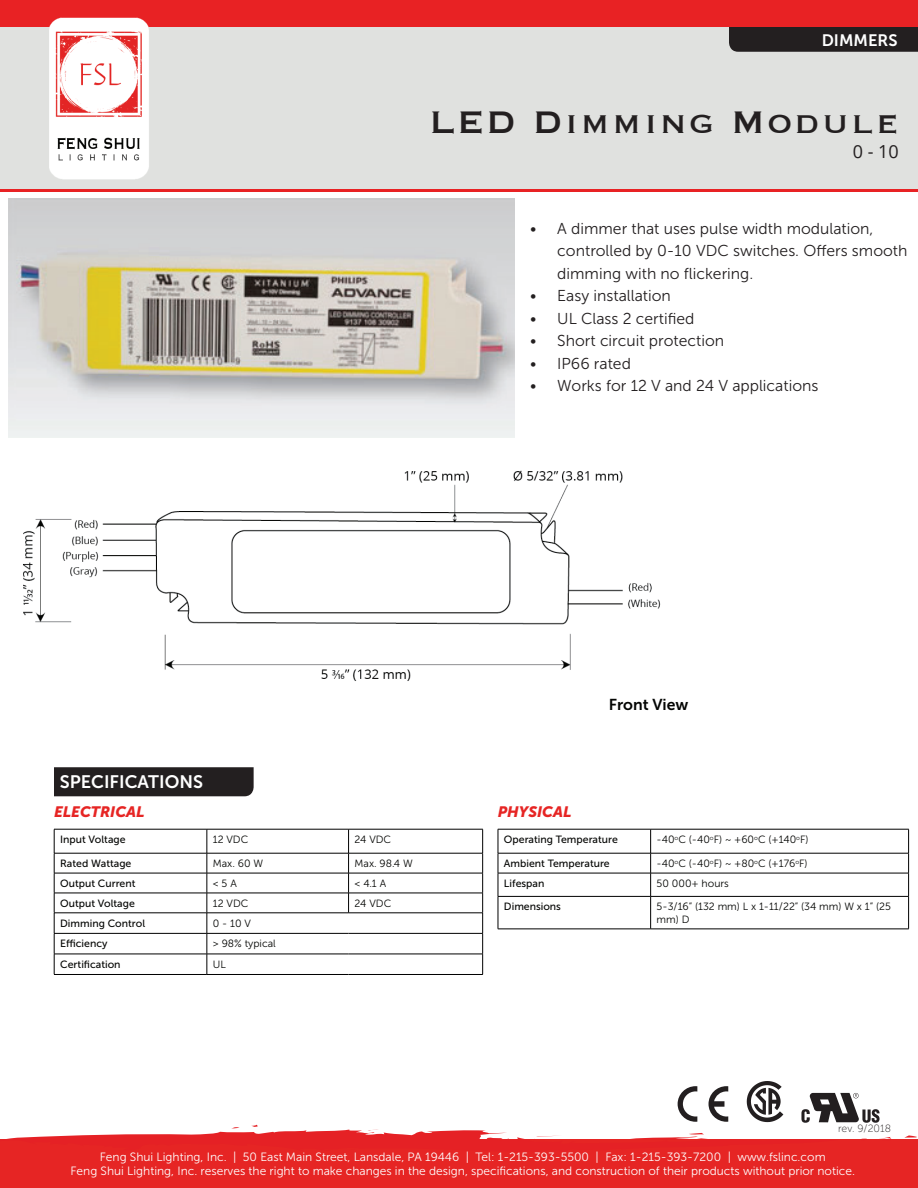
<style>
.page{position:relative;width:918px;height:1188px;background:#fff}
.page>*{position:absolute;margin:0;border:0;box-sizing:border-box;transform-origin:0 0}
.t1{font:40.5px "Copperplate";letter-spacing:.06em;color:#231f20}
.t2{font:18px "Museo Sans 700";color:#fff}
.t3{font:18px "Open Sans";color:#231f20}
.t4{font:16.5px "Museo Sans 700";color:#fff}
.t5{font:15.75px/22.5px "Museo Sans 300";color:#231f20}
.t6{font:15.75px "Museo Sans 700";color:#040503}
.t7{font:italic 15px "Museo Sans 900";color:#e62524}
.t8{font:12px/14.4px "Museo Sans 300";color:#fff;text-align:center}
.t9{font:10.5px/12.6px "Museo Sans 300";color:#040503}
.t10{font:10.5px "Museo Sans 500";color:#040503}
.t11{font:10.5px "Museo Sans 100";color:#231f20}
</style>
<div class="page">
<div style="left:0;top:0;width:918px;height:189px;background:#e0e1df"></div>
<div style="left:0;top:1140px;width:918px;height:48px;background:#e62524"></div>
<svg style="left:904px;top:1135px;width:13px;height:3px"></svg>
<div style="left:729px;top:27px;width:189px;height:25px;background:#231f20"></div>
<div style="left:0;top:0;width:918px;height:27px;background:#e82224"></div>
<hr style="left:0;top:189px;width:918px;height:3px;background:#e82224">
<img style="left:49px;top:17px;width:100px;height:163px">
<img style="left:9px;top:199px;width:506px;height:238px">
<img style="left:23px;top:470px;width:638px;height:211px">
<svg style="left:0;top:1081px;width:895px;height:59px"></svg>
<hr style="left:54px;top:829px;width:153px;height:1px;background:#000">
<hr style="left:207px;top:829px;width:142px;height:1px;background:#000">
<hr style="left:349px;top:829px;width:134px;height:1px;background:#000">
<hr style="left:54px;top:853px;width:153px;height:1px;background:#000">
<hr style="left:207px;top:853px;width:142px;height:1px;background:#000">
<hr style="left:349px;top:853px;width:134px;height:1px;background:#000">
<hr style="left:54px;top:873px;width:153px;height:1px;background:#000">
<hr style="left:207px;top:873px;width:142px;height:1px;background:#000">
<hr style="left:349px;top:873px;width:134px;height:1px;background:#000">
<hr style="left:54px;top:893px;width:153px;height:1px;background:#000">
<hr style="left:207px;top:893px;width:142px;height:1px;background:#000">
<hr style="left:349px;top:893px;width:134px;height:1px;background:#000">
<svg style="left:348px;top:829px;width:1px;height:84px"></svg>
<hr style="left:54px;top:913px;width:153px;height:1px;background:#000">
<hr style="left:207px;top:913px;width:142px;height:1px;background:#000">
<hr style="left:349px;top:913px;width:134px;height:1px;background:#000">
<hr style="left:54px;top:933px;width:153px;height:1px;background:#000">
<hr style="left:207px;top:933px;width:142px;height:1px;background:#000">
<hr style="left:349px;top:933px;width:134px;height:1px;background:#000">
<hr style="left:54px;top:954px;width:153px;height:1px;background:#000">
<svg style="left:54px;top:829px;width:1px;height:145px"></svg>
<hr style="left:207px;top:954px;width:142px;height:1px;background:#000">
<svg style="left:207px;top:829px;width:1px;height:145px"></svg>
<hr style="left:349px;top:954px;width:134px;height:1px;background:#000">
<svg style="left:482px;top:829px;width:1px;height:145px"></svg>
<hr style="left:54px;top:974px;width:153px;height:1px;background:#000">
<hr style="left:207px;top:974px;width:142px;height:1px;background:#000">
<hr style="left:349px;top:974px;width:134px;height:1px;background:#000">
<div style="left:54px;top:767px;width:200px;height:29px;background:#231f20"></div>
<hr style="left:498px;top:829px;width:153px;height:1px;background:#000">
<hr style="left:651px;top:829px;width:258px;height:1px;background:#000">
<hr style="left:498px;top:853px;width:153px;height:1px;background:#000">
<hr style="left:651px;top:853px;width:258px;height:1px;background:#000">
<hr style="left:498px;top:873px;width:153px;height:1px;background:#000">
<svg style="left:498px;top:829px;width:1px;height:67px"></svg>
<hr style="left:651px;top:873px;width:258px;height:1px;background:#000">
<svg style="left:650px;top:829px;width:1px;height:67px"></svg>
<svg style="left:908px;top:829px;width:1px;height:67px"></svg>
<hr style="left:498px;top:896px;width:153px;height:1px;background:#000">
<hr style="left:498px;top:897px;width:1px;height:32px;background:#000">
<hr style="left:651px;top:896px;width:258px;height:1px;background:#000">
<hr style="left:650px;top:897px;width:1px;height:32px;background:#000">
<hr style="left:908px;top:897px;width:1px;height:32px;background:#000">
<hr style="left:498px;top:929px;width:153px;height:1px;background:#000">
<hr style="left:651px;top:929px;width:258px;height:1px;background:#000">
<h3 class="t4" style="left:822px;top:31px;width:77px">DIMMERS</h3>
<h1 class="t1" style="left:430px;top:102px;width:470px">LED Dimming Module</h1>
<h2 class="t3" style="left:853px;top:139px;width:48px">0 - 10</h2>
<h3 class="t5" style="left:557px;top:217px;width:352px;text-indent:-27px">• A dimmer that uses pulse width modulation, controlled by 0-10 VDC switches. Offers smooth dimming with no flickering.</h3>
<h3 class="t5" style="left:530px;top:285px;width:142px">• Easy installation</h3>
<h3 class="t5" style="left:530px;top:307px;width:166px">• UL Class 2 certified</h3>
<h3 class="t5" style="left:530px;top:330px;width:195px">• Short circuit protection</h3>
<h3 class="t5" style="left:530px;top:352px;width:102px">• IP66 rated</h3>
<h3 class="t5" style="left:530px;top:375px;width:290px">• Works for 12 V and 24 V applications</h3>
<h2 class="t2" style="left:60px;top:772px;width:145px">SPECIFICATIONS</h2>
<p class="t7" style="left:54px;top:803px;width:92px">ELECTRICAL</p>
<p class="t10" style="left:60px;top:834px;width:67px">Input Voltage</p>
<p class="t9" style="left:213px;top:833px;width:37px">12 VDC</p>
<p class="t9" style="left:355px;top:833px;width:38px">24 VDC</p>
<p class="t10" style="left:60px;top:858px;width:73px">Rated Wattage</p>
<p class="t9" style="left:213px;top:857px;width:52px">Max. 60 W</p>
<p class="t9" style="left:355px;top:857px;width:60px">Max. 98.4 W</p>
<p class="t10" style="left:60px;top:878px;width:77px">Output Current</p>
<p class="t9" style="left:213px;top:877px;width:25px">&lt; 5 A</p>
<p class="t9" style="left:355px;top:877px;width:33px">&lt; 4.1 A</p>
<p class="t10" style="left:60px;top:897px;width:76px">Output Voltage</p>
<p class="t9" style="left:213px;top:897px;width:37px">12 VDC</p>
<p class="t9" style="left:355px;top:897px;width:38px">24 VDC</p>
<p class="t10" style="left:60px;top:917px;width:86px">Dimming Control</p>
<p class="t9" style="left:213px;top:917px;width:40px">0 - 10 V</p>
<p class="t10" style="left:60px;top:938px;width:49px">Efficiency</p>
<p class="t9" style="left:213px;top:937px;width:65px">&gt; 98% typical</p>
<p class="t10" style="left:60px;top:958px;width:62px">Certification</p>
<p class="t9" style="left:213px;top:958px;width:15px">UL</p>
<p class="t7" style="left:498px;top:803px;width:75px">PHYSICAL</p>
<h3 class="t6" style="left:609px;top:696px;width:81px">Front View</h3>
<p class="t10" style="left:504px;top:834px;width:115px">Operating Temperature</p>
<p class="t9" style="left:657px;top:833px;width:153px">-40<sup>o</sup>C (-40<sup>o</sup>F) ~ +60<sup>o</sup>C (+140<sup>o</sup>F)</p>
<p class="t10" style="left:504px;top:858px;width:107px">Ambient Temperature</p>
<p class="t9" style="left:657px;top:857px;width:153px">-40<sup>o</sup>C (-40<sup>o</sup>F) ~ +80<sup>o</sup>C (+176<sup>o</sup>F)</p>
<p class="t10" style="left:504px;top:878px;width:42px">Lifespan</p>
<p class="t9" style="left:657px;top:877px;width:74px">50 000+ hours</p>
<p class="t10" style="left:504px;top:901px;width:59px">Dimensions</p>
<p class="t9" style="left:657px;top:900px;width:236px">5-3/16” (132 mm) L x 1-11/22” (34 mm) W x 1” (25 mm) D</p>
<p class="t11" style="left:838px;top:1123px;width:54px">rev. 9/2018</p>
<p class="t8" style="left:70px;top:1149px;width:786px">Feng Shui Lighting, Inc. | 50 East Main Street, Lansdale, PA 19446 | Tel: 1-215-393-5500 | Fax: 1-215-393-7200 | www.fslinc.com<br>Feng Shui Lighting, Inc. reserves the right to make changes in the design, specifications, and construction of their products without prior notice.</p>
</div>
